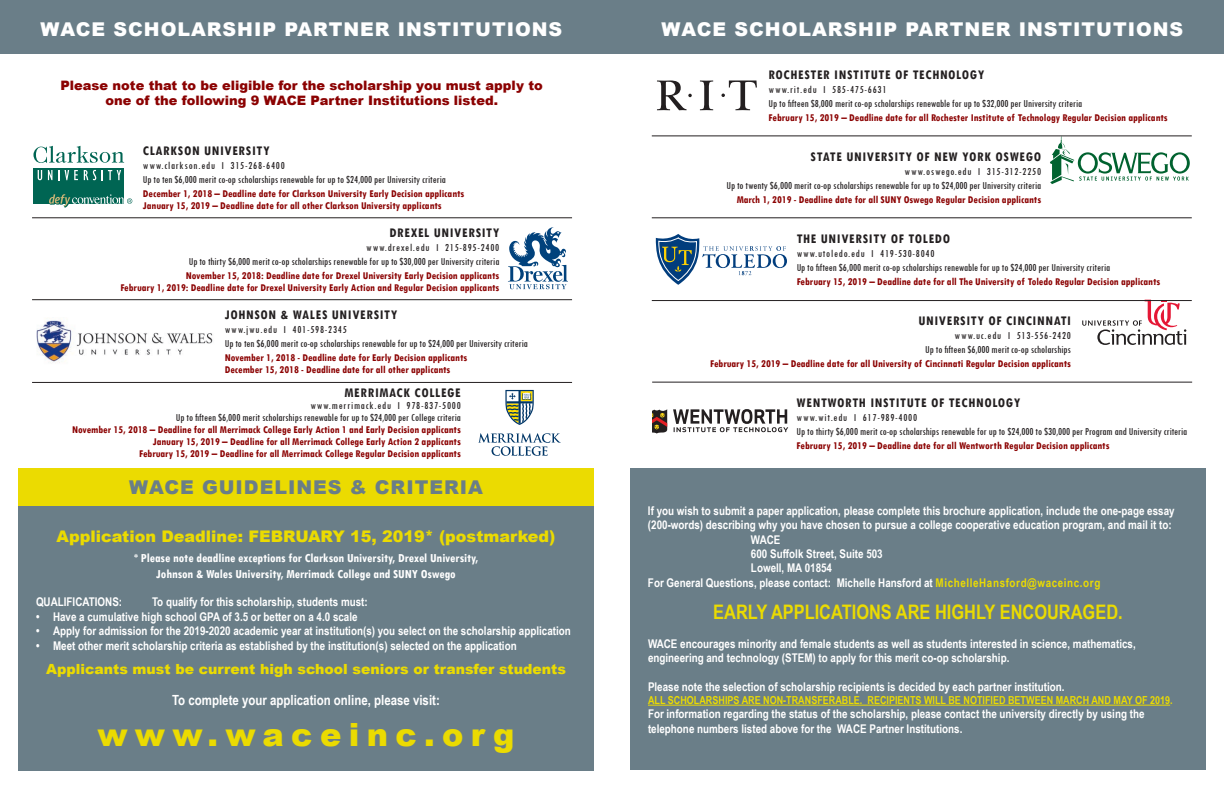
<style>
.page{position:relative;width:1224px;height:792px;background:#fff}
.page>*{position:absolute;margin:0;border:0;box-sizing:border-box;transform-origin:0 0}
.t1{font:900 32px "Arial";letter-spacing:.23em;color:#ebdb01}
.t2{font:700 20px "Arial Narrow";color:#ebdb01}
.t3{font:900 19px "Arial";letter-spacing:.05em;color:#fff}
.t4{font:900 19px "Arial";letter-spacing:.05em;color:#6a7e88}
.t5{font:900 16px "Arial";color:#ebdb01}
.t6{font:700 condensed 14px "Tw Cen";letter-spacing:.05em;color:#231f20}
.t7{font:900 14px "Arial";color:#ebdb01}
.t8{font:700 14px "Arial Narrow";color:#fff}
.t9{font:700 condensed 13px/15.6px "Tw Cen";color:#fff;text-align:center}
.t10{font:900 13px/15.6px "Arial";color:#8b0202;text-align:center}
.t11{font:700 12px/14.4px "Arial Narrow";color:#fff}
.t12{font:700 condensed 11px/12px "Tw Cen";color:#8b0202;text-align:right}
.t13{font:condensed 11px/14px "Tw Cen";color:#231f20}
.t14{font:700 11px "Arial Narrow";color:#ebdb01}
.s1{color:#ebdb01}
</style>
<div class="page">
<div style="left:0;top:0;width:1224px;height:54px;background:#6a7e88"></div>
<div style="left:18px;top:506px;width:576px;height:264px;background:#6a7e88"></div>
<svg style="left:505px;top:390px;width:29px;height:35px"></svg>
<svg style="left:478px;top:433px;width:83px;height:23px"></svg>
<svg style="left:33px;top:146px;width:91px;height:17px"></svg>
<div style="left:33px;top:168px;width:91px;height:36px;background:#006553"></div>
<svg style="left:38px;top:170px;width:4px;height:10px"></svg>
<svg style="left:48px;top:170px;width:4px;height:10px"></svg>
<svg style="left:58px;top:170px;width:20px;height:10px"></svg>
<svg style="left:84px;top:170px;width:12px;height:10px"></svg>
<svg style="left:102px;top:170px;width:19px;height:10px"></svg>
<svg style="left:49px;top:194px;width:83px;height:14px"></svg>
<svg style="left:508px;top:227px;width:60px;height:62px"></svg>
<hr style="left:32px;top:217px;width:540px;height:1px;background:#231f20">
<hr style="left:32px;top:299px;width:540px;height:1px;background:#231f20">
<hr style="left:32px;top:382px;width:540px;height:1px;background:#231f20">
<img style="left:36px;top:320px;width:177px;height:43px">
<div style="left:18px;top:468px;width:576px;height:38px;background:#ebdb01"></div>
<svg style="left:652px;top:409px;width:15px;height:25px"></svg>
<svg style="left:673px;top:409px;width:115px;height:23px"></svg>
<svg style="left:656px;top:234px;width:131px;height:51px"></svg>
<svg style="left:700px;top:81px;width:13px;height:29px"></svg>
<svg style="left:657px;top:81px;width:35px;height:29px"></svg>
<svg style="left:721px;top:81px;width:36px;height:29px"></svg>
<svg style="left:1082px;top:301px;width:104px;height:44px"></svg>
<svg style="left:1050px;top:136px;width:140px;height:48px"></svg>
<hr style="left:652px;top:135px;width:540px;height:1px;background:#231f20">
<hr style="left:652px;top:217px;width:540px;height:1px;background:#231f20">
<hr style="left:652px;top:382px;width:540px;height:1px;background:#231f20">
<hr style="left:652px;top:300px;width:540px;height:1px;background:#231f20">
<div style="left:630px;top:468px;width:576px;height:302px;background:#6a7e88"></div>
<hr style="left:648px;top:705px;width:522px;height:1px;background:#ebdb01">
<h3 class="t3" style="left:41px;top:15px;width:523px">WACE SCHOLARSHIP PARTNER INSTITUTIONS</h3>
<h3 class="t3" style="left:662px;top:15px;width:523px">WACE SCHOLARSHIP PARTNER INSTITUTIONS</h3>
<p class="t10" style="left:61px;top:77px;width:484px">Please note that to be eligible for the scholarship you must apply to one of the following 9 WACE Partner Institutions listed.</p>
<p class="t6" style="left:143px;top:142px;width:128px">CLARKSON UNIVERSITY</p>
<p class="t13" style="left:143px;top:158px;width:304px">www.clarkson.edu I 315-268-6400<br>Up to ten $6,000 merit co-op scholarships renewable for up to $24,000 per University criteria</p>
<p class="t12" style="left:143px;top:187px;width:323px;text-align:left">December 1, 2018 – Deadline date for Clarkson University Early Decision applicants<br>January 15, 2019 – Deadline date for all other Clarkson University applicants</p>
<p class="t6" style="left:389px;top:224px;width:111px">DREXEL UNIVERSITY</p>
<p class="t13" style="left:189px;top:240px;width:312px;text-align:right">www.drexel.edu I 215-895-2400<br>Up to thirty $6,000 merit co-op scholarships renewable for up to $30,000 per University criteria</p>
<p class="t12" style="left:120px;top:269px;width:380px">November 15, 2018: Deadline date for Drexel University Early Decision applicants<br>February 1, 2019: Deadline date for Drexel University Early Action and Regular Decision applicants</p>
<p class="t6" style="left:225px;top:306px;width:174px">JOHNSON &amp; WALES UNIVERSITY</p>
<p class="t13" style="left:225px;top:322px;width:304px">www.jwu.edu I 401-598-2345<br>Up to ten $6,000 merit co-op scholarships renewable for up to $24,000 per University criteria</p>
<p class="t12" style="left:225px;top:351px;width:244px;text-align:left">November 1, 2018 - Deadline date for Early Decision applicants<br>December 15, 2018 - Deadline date for all other applicants</p>
<p class="t6" style="left:344px;top:385px;width:118px">MERRIMACK COLLEGE</p>
<p class="t13" style="left:176px;top:400px;width:286px;line-height:12px;text-align:right">www.merrimack.edu I 978-837-5000<br>Up to fifteen $6,000 merit scholarships renewable for up to $24,000 per College criteria</p>
<p class="t12" style="left:72px;top:424px;width:390px">November 15, 2018 – Deadline for all Merrimack College Early Action 1 and Early Decision applicants<br>January 15, 2019 – Deadline for all Merrimack College Early Action 2 applicants<br>February 15, 2019 – Deadline for all Merrimack College Regular Decision applicants</p>
<h3 class="t4" style="left:129px;top:473px;width:355px">WACE GUIDELINES &amp; CRITERIA</h3>
<h3 class="t5" style="left:56px;top:525px;width:501px">Application Deadline: FEBRUARY 15, 2019* (postmarked)</h3>
<p class="t9" style="left:134px;top:550px;width:346px">* Please note deadline exceptions for Clarkson University, Drexel University,<br>Johnson &amp; Wales University, Merrimack College and SUNY Oswego</p>
<p class="t11" style="left:36px;top:594px;width:88px">QUALIFICATIONS:</p>
<p class="t11" style="left:152px;top:594px;width:217px">To qualify for this scholarship, students must:</p>
<p class="t11" style="left:36px;top:609px;width:323px">• Have a cumulative high school GPA of 3.5 or better on a 4.0 scale</p>
<p class="t11" style="left:36px;top:623px;width:536px">• Apply for admission for the 2019-2020 academic year at institution(s) you select on the scholarship application</p>
<p class="t11" style="left:36px;top:638px;width:482px">• Meet other merit scholarship criteria as established by the institution(s) selected on the application</p>
<p class="t7" style="left:46px;top:658px;width:521px">Applicants must be current high school seniors or transfer students</p>
<p class="t8" style="left:172px;top:689px;width:269px">To complete your application online, please visit:</p>
<h1 class="t1" style="left:97px;top:711px;width:419px">www.waceinc.org</h1>
<p class="t6" style="left:769px;top:66px;width:217px">ROCHESTER INSTITUTE OF TECHNOLOGY</p>
<p class="t13" style="left:769px;top:82px;width:315px">www.rit.edu I 585-475-6631<br>Up to fifteen $8,000 merit co-op scholarships renewable for up to $32,000 per University criteria</p>
<p class="t12" style="left:769px;top:111px;width:401px">February 15, 2019 – Deadline date for all Rochester Institute of Technology Regular Decision applicants</p>
<p class="t6" style="left:811px;top:148px;width:232px">STATE UNIVERSITY OF NEW YORK OSWEGO</p>
<p class="t13" style="left:726px;top:164px;width:316px;text-align:right">www.oswego.edu I 315-312-2250<br>Up to twenty $6,000 merit co-op scholarships renewable for up to $24,000 per University criteria</p>
<p class="t12" style="left:737px;top:193px;width:306px">March 1, 2019 - Deadline date for all SUNY Oswego Regular Decision applicants</p>
<p class="t6" style="left:797px;top:230px;width:155px">THE UNIVERSITY OF TOLEDO</p>
<p class="t13" style="left:797px;top:246px;width:315px">www.utoledo.edu I 419-530-8040<br>Up to fifteen $6,000 merit co-op scholarships renewable for up to $24,000 per University criteria</p>
<p class="t12" style="left:797px;top:275px;width:365px">February 15, 2019 – Deadline date for all The University of Toledo Regular Decision applicants</p>
<p class="t6" style="left:918px;top:312px;width:154px">UNIVERSITY OF CINCINNATI</p>
<p class="t13" style="left:925px;top:328px;width:147px;text-align:right">www.uc.edu I 513-556-2420<br>Up to fifteen $6,000 merit co-op scholarships</p>
<p class="t12" style="left:710px;top:357px;width:362px">February 15, 2019 – Deadline date for all University of Cincinnati Regular Decision applicants</p>
<p class="t6" style="left:797px;top:394px;width:225px">WENTWORTH INSTITUTE OF TECHNOLOGY</p>
<p class="t13" style="left:797px;top:410px;width:392px">www.wit.edu I 617-989-4000<br>Up to thirty $6,000 merit co-op scholarships renewable for up to $24,000 to $30,000 per Program and University criteria</p>
<p class="t12" style="left:797px;top:439px;width:314px">February 15, 2019 – Deadline date for all Wentworth Regular Decision applicants</p>
<p class="t11" style="left:648px;top:503px;width:528px">If you wish to submit a paper application, please complete this brochure application, include the one-page essay</p>
<p class="t11" style="left:648px;top:517px;width:525px">(200-words) describing why you have chosen to pursue a college cooperative education program, and mail it to:</p>
<p class="t11" style="left:751px;top:532px;width:31px">WACE</p>
<p class="t11" style="left:751px;top:546px;width:133px">600 Suffolk Street, Suite 503</p>
<p class="t11" style="left:751px;top:560px;width:83px">Lowell, MA 01854</p>
<p class="t11" style="left:648px;top:575px;width:454px">For General Questions, please contact: Michelle Hansford at <span class="s1">MichelleHansford@waceinc.org</span></p>
<h2 class="t2" style="left:713px;top:597px;width:411px">EARLY APPLICATIONS ARE HIGHLY ENCOURAGED.</h2>
<p class="t11" style="left:648px;top:636px;width:489px">WACE encourages minority and female students as well as students interested in science, mathematics, engineering and technology (STEM) to apply for this merit co-op scholarship.</p>
<p class="t11" style="left:648px;top:679px;width:418px">Please note the selection of scholarship recipients is decided by each partner institution.</p>
<p class="t14" style="left:648px;top:692px;width:526px">ALL SCHOLARSHIPS ARE NON-TRANSFERABLE. RECIPIENTS WILL BE NOTIFIED BETWEEN MARCH AND MAY OF 2019.</p>
<p class="t11" style="left:648px;top:706px;width:498px">For information regarding the status of the scholarship, please contact the university directly by using the telephone numbers listed above for the WACE Partner Institutions.</p>
</div>
